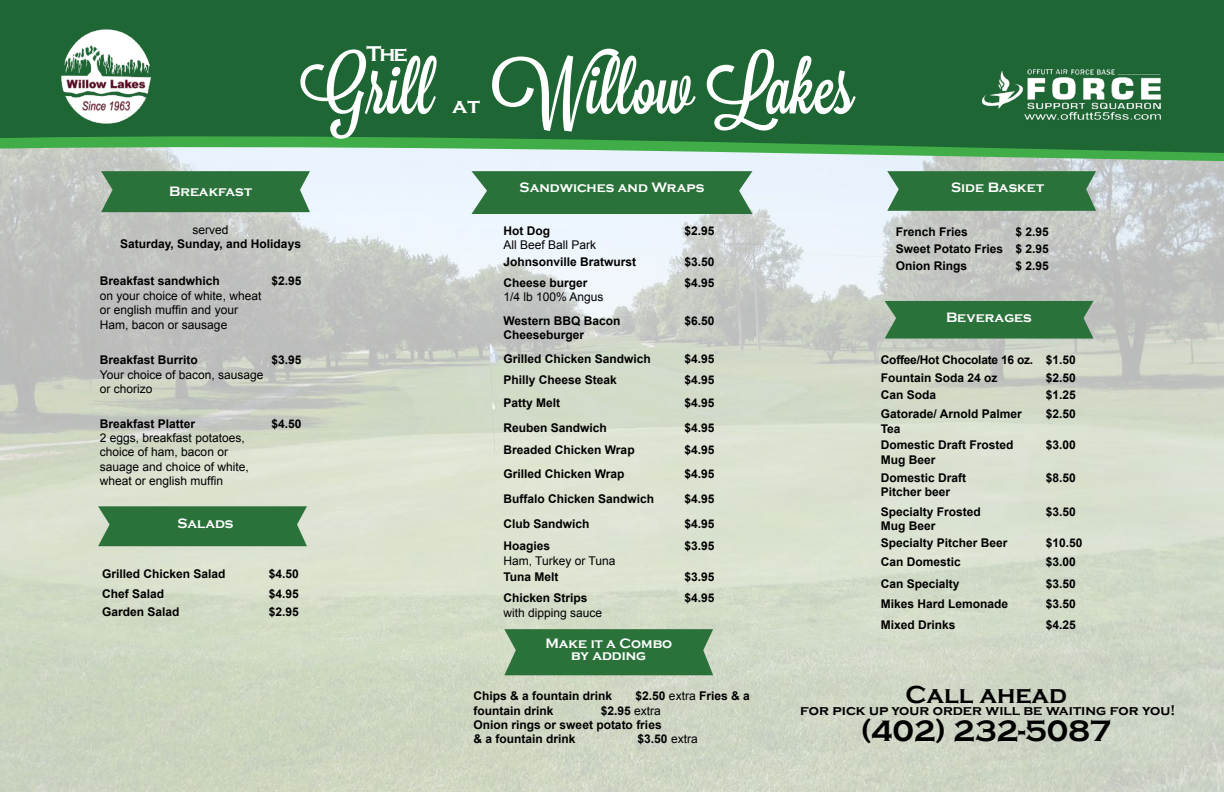
<style>
.page{position:relative;width:1224px;height:792px;background:#fff}
.page>*{position:absolute;margin:0;border:0;box-sizing:border-box;transform-origin:0 0}
.t1{font:72.3px "Lavanderia Sturdy";color:#fff}
.t2{font:700 30.3px "Copperplate Gothic";color:#000}
.t3{font:700 25.3px "Copperplate Gothic";color:#000}
.t4{font:700 22px "Copperplate Gothic";color:#fff}
.t5{font:700 14.3px "Copperplate Gothic";color:#000}
.t6{font:700 14px/12px "Copperplate Gothic";color:#fff;text-align:center}
.t7{font:700 12px/14.4px "Arial";color:#000}
.t8{font:12px/14.4px "Arial";color:#000}
.t9{font:700 12px/18px "Arial";letter-spacing:-.02em;color:#000}
.s1{font-weight:400}
</style>
<div class="page">
<img style="left:0;top:161px;width:1224px;height:631px">
<svg style="left:101px;top:171px;width:209px;height:41px;background:#337843"></svg>
<svg style="left:472px;top:171px;width:280px;height:43px;background:#337844"></svg>
<svg style="left:885px;top:301px;width:208px;height:38px;background:#327641"></svg>
<svg style="left:98px;top:506px;width:209px;height:40px;background:#347842"></svg>
<svg style="left:887px;top:171px;width:209px;height:40px;background:#347844"></svg>
<svg style="left:504px;top:629px;width:209px;height:46px;background:#337741"></svg>
<svg style="left:0;top:153px;width:1224px;height:8px;background:#c2ddcf"></svg>
<svg style="left:0;top:0;width:1224px;height:153px;background:#246d38"></svg>
<img style="left:61px;top:20px;width:92px;height:112px">
<img style="left:978px;top:63px;width:189px;height:60px">
<h3 class="t4" style="left:367px;top:42px;width:42px">The</h3>
<h1 class="t1" style="left:301px;top:46px;width:134px">Grill</h1>
<h3 class="t4" style="left:452px;top:94px;width:29px">at</h3>
<h1 class="t1" style="left:493px;top:46px;width:362px">Willow Lakes</h1>
<p class="t6" style="left:169px;top:185px;width:84px">Breakfast</p>
<p class="t8" style="left:193px;top:222px;width:38px">served</p>
<p class="t7" style="left:120px;top:237px;width:182px">Saturday, Sunday, and Holidays</p>
<p class="t7" style="left:100px;top:274px;width:122px">Breakfast sandwhich</p>
<p class="t8" style="left:100px;top:289px;width:163px">on your choice of white, wheat or english muffin and your<br>Ham, bacon or sausage</p>
<p class="t7" style="left:272px;top:274px;width:32px">$2.95</p>
<p class="t7" style="left:100px;top:353px;width:100px">Breakfast Burrito</p>
<p class="t8" style="left:100px;top:368px;width:165px">Your choice of bacon, sausage or chorizo</p>
<p class="t7" style="left:272px;top:353px;width:32px">$3.95</p>
<p class="t7" style="left:100px;top:417px;width:97px">Breakfast Platter</p>
<p class="t8" style="left:100px;top:431px;width:150px">2 eggs, breakfast potatoes, choice of ham, bacon or sauage and choice of white, wheat or english muffin</p>
<p class="t7" style="left:272px;top:417px;width:32px">$4.50</p>
<p class="t6" style="left:178px;top:518px;width:58px">Salads</p>
<p class="t7" style="left:102px;top:567px;width:125px">Grilled Chicken Salad</p>
<p class="t7" style="left:269px;top:567px;width:32px">$4.50</p>
<p class="t7" style="left:102px;top:587px;width:64px">Chef Salad</p>
<p class="t7" style="left:269px;top:587px;width:32px">$4.95</p>
<p class="t7" style="left:102px;top:605px;width:79px">Garden Salad</p>
<p class="t7" style="left:269px;top:605px;width:32px">$2.95</p>
<p class="t6" style="left:520px;top:182px;width:186px">Sandwiches and Wraps</p>
<p class="t7" style="left:504px;top:224px;width:48px">Hot Dog</p>
<p class="t8" style="left:504px;top:238px;width:94px">All Beef Ball Park</p>
<p class="t7" style="left:684px;top:224px;width:32px">$2.95</p>
<p class="t7" style="left:504px;top:255px;width:134px">Johnsonville Bratwurst</p>
<p class="t7" style="left:684px;top:255px;width:32px">$3.50</p>
<p class="t7" style="left:504px;top:276px;width:86px">Cheese burger</p>
<p class="t8" style="left:504px;top:290px;width:102px">1/4 lb 100% Angus</p>
<p class="t7" style="left:684px;top:276px;width:32px">$4.95</p>
<p class="t7" style="left:504px;top:314px;width:119px">Western BBQ Bacon<br>Cheeseburger</p>
<p class="t7" style="left:684px;top:314px;width:32px">$6.50</p>
<p class="t7" style="left:504px;top:352px;width:149px">Grilled Chicken Sandwich</p>
<p class="t7" style="left:684px;top:352px;width:32px">$4.95</p>
<p class="t7" style="left:504px;top:373px;width:115px">Philly Cheese Steak</p>
<p class="t7" style="left:684px;top:373px;width:32px">$4.95</p>
<p class="t7" style="left:504px;top:396px;width:58px">Patty Melt</p>
<p class="t7" style="left:684px;top:396px;width:32px">$4.95</p>
<p class="t7" style="left:504px;top:421px;width:105px">Reuben Sandwich</p>
<p class="t7" style="left:684px;top:421px;width:32px">$4.95</p>
<p class="t7" style="left:504px;top:443px;width:133px">Breaded Chicken Wrap</p>
<p class="t7" style="left:684px;top:443px;width:32px">$4.95</p>
<p class="t7" style="left:504px;top:467px;width:123px">Grilled Chicken Wrap</p>
<p class="t7" style="left:684px;top:467px;width:32px">$4.95</p>
<p class="t7" style="left:504px;top:492px;width:152px">Buffalo Chicken Sandwich</p>
<p class="t7" style="left:684px;top:492px;width:32px">$4.95</p>
<p class="t7" style="left:504px;top:517px;width:88px">Club Sandwich</p>
<p class="t7" style="left:684px;top:517px;width:32px">$4.95</p>
<p class="t7" style="left:504px;top:539px;width:48px">Hoagies</p>
<p class="t8" style="left:504px;top:553px;width:114px">Ham, Turkey or Tuna</p>
<p class="t7" style="left:684px;top:539px;width:32px">$3.95</p>
<p class="t7" style="left:504px;top:570px;width:57px">Tuna Melt</p>
<p class="t7" style="left:684px;top:570px;width:32px">$3.95</p>
<p class="t7" style="left:504px;top:591px;width:86px">Chicken Strips</p>
<p class="t8" style="left:504px;top:605px;width:100px">with dipping sauce</p>
<p class="t7" style="left:684px;top:591px;width:32px">$4.95</p>
<p class="t6" style="left:951px;top:182px;width:94px">Side Basket</p>
<p class="t7" style="left:896px;top:225px;width:74px">French Fries</p>
<p class="t7" style="left:896px;top:224px;width:155px;line-height:16.7px;text-align:justify;text-indent:120px">$ 2.95<br>Sweet Potato Fries $ 2.95<br>Onion Rings</p>
<p class="t7" style="left:1015px;top:259px;width:35px">$ 2.95</p>
<p class="t6" style="left:946px;top:312px;width:87px">Beverages</p>
<p class="t9" style="left:881px;top:351px;width:197px">Coffee/Hot Chocolate 16 oz. $1.50<br>Fountain Soda 24 oz</p>
<p class="t7" style="left:1046px;top:371px;width:32px">$2.50</p>
<p class="t7" style="left:881px;top:388px;width:57px">Can Soda</p>
<p class="t7" style="left:1046px;top:388px;width:32px">$1.25</p>
<p class="t7" style="left:881px;top:407px;width:142px">Gatorade/ Arnold Palmer<br>Tea</p>
<p class="t7" style="left:1046px;top:407px;width:32px">$2.50</p>
<p class="t7" style="left:881px;top:438px;width:134px">Domestic Draft Frosted<br>Mug Beer</p>
<p class="t7" style="left:1046px;top:438px;width:32px">$3.00</p>
<p class="t7" style="left:881px;top:471px;width:87px">Domestic Draft<br>Pitcher beer</p>
<p class="t7" style="left:1046px;top:471px;width:32px">$8.50</p>
<p class="t7" style="left:881px;top:505px;width:102px">Specialty Frosted<br>Mug Beer</p>
<p class="t7" style="left:1046px;top:505px;width:32px">$3.50</p>
<p class="t7" style="left:881px;top:536px;width:128px">Specialty Pitcher Beer</p>
<p class="t7" style="left:1046px;top:536px;width:38px">$10.50</p>
<p class="t7" style="left:881px;top:555px;width:82px">Can Domestic</p>
<p class="t7" style="left:1046px;top:555px;width:32px">$3.00</p>
<p class="t7" style="left:881px;top:577px;width:80px">Can Specialty</p>
<p class="t7" style="left:1046px;top:577px;width:32px">$3.50</p>
<p class="t7" style="left:881px;top:597px;width:129px">Mikes Hard Lemonade</p>
<p class="t7" style="left:1046px;top:597px;width:32px">$3.50</p>
<p class="t7" style="left:881px;top:618px;width:76px">Mixed Drinks</p>
<p class="t7" style="left:1046px;top:618px;width:32px">$4.25</p>
<p class="t6" style="left:545px;top:638px;width:128px">Make it a Combo by adding</p>
<p class="t7" style="left:474px;top:689px;width:140px">Chips &amp; a fountain drink</p>
<p class="t7" style="left:636px;top:689px;width:116px">$2.50 <span class="s1">extra</span> Fries &amp; a</p>
<p class="t7" style="left:474px;top:704px;width:82px">fountain drink</p>
<p class="t7" style="left:474px;top:704px;width:190px;text-align:justify;text-indent:127px">$2.95 <span class="s1">extra </span>Onion rings or sweet potato fries &amp; a fountain drink</p>
<p class="t7" style="left:638px;top:732px;width:62px">$3.50 <span class="s1">extra</span></p>
<h3 class="t3" style="left:905px;top:681px;width:163px">Call ahead</h3>
<p class="t5" style="left:800px;top:703px;width:377px">for pick up your order will be waiting for you!</p>
<h2 class="t2" style="left:861px;top:715px;width:252px">(402) 232-5087</h2>
</div>
